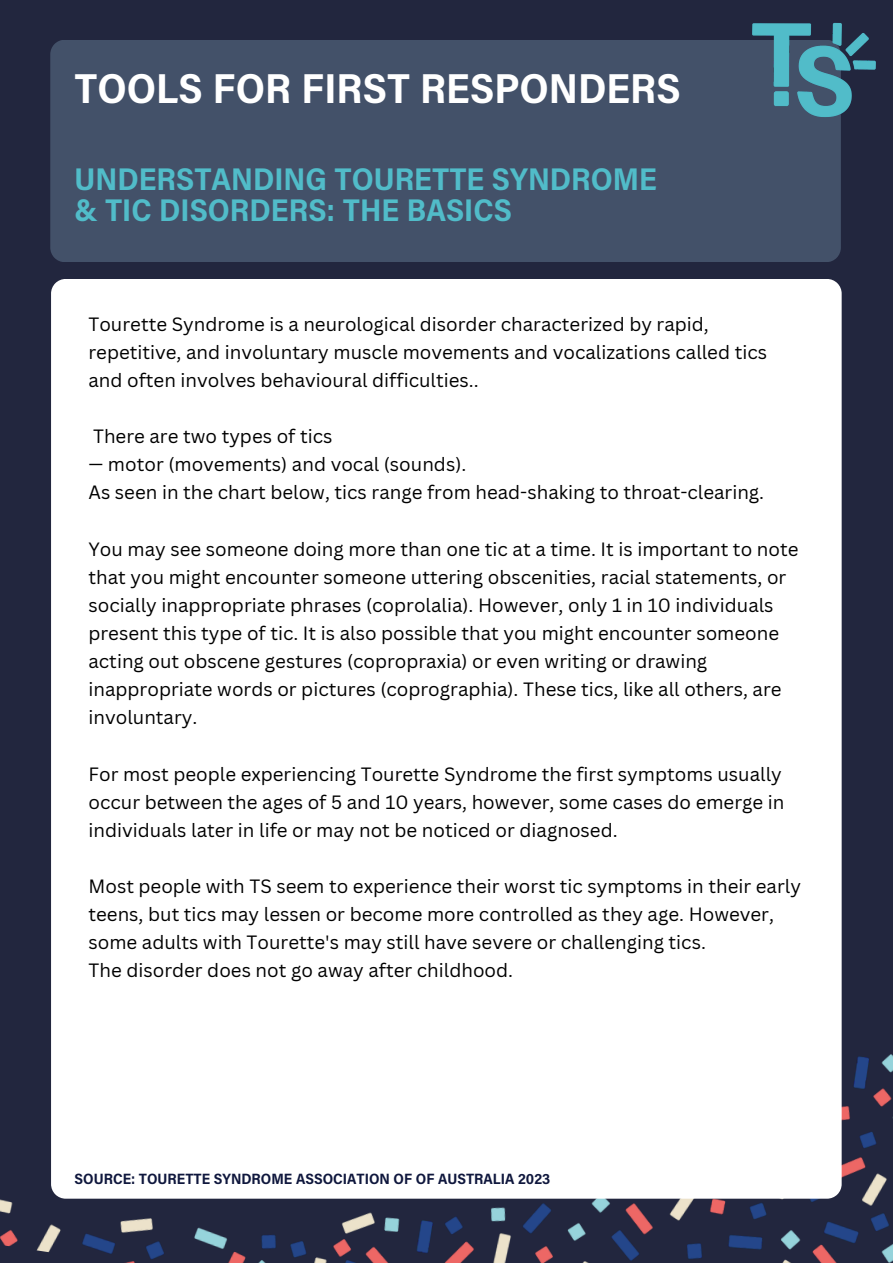
<style>
.page{position:relative;width:893px;height:1264px;background:#fff}
.page>*{position:absolute;margin:0;border:0;box-sizing:border-box;transform-origin:0 0}
.t1{font:700 42px "Acumin Pro Semi Cond";color:#fff}
.t2{font:700 31.5px/31.5px "Acumin Pro Semi Cond";color:#51bcc9}
.t3{font:18.75px/28px "Canva Sans";color:#000}
.t4{font:700 15px "Acumin Pro Semi Cond";color:#0f173d}
</style>
<div class="page">
<div style="left:0;top:0;width:892px;height:1262px;background:#22263e"></div>
<div style="left:50px;top:40px;width:790px;height:221px;background:#435169"></div>
<img style="left:0;top:898px;width:892px;height:364px">
<div style="left:51px;top:279px;width:790px;height:919px;background:#fff"></div>
<img style="left:702px;top:22px;width:174px;height:127px">
<h1 class="t1" style="left:75px;top:72px;width:607px">TOOLS FOR FIRST RESPONDERS</h1>
<h2 class="t2" style="left:75px;top:166px;width:583px">UNDERSTANDING TOURETTE SYNDROME &amp; TIC DISORDERS: THE BASICS</h2>
<p class="t3" style="left:88px;top:309px;width:680px">Tourette Syndrome is a neurological disorder characterized by rapid, repetitive, and involuntary muscle movements and vocalizations called tics and often involves behavioural difficulties..</p>
<p class="t3" style="left:93px;top:422px;width:241px">There are two types of tics</p>
<p class="t3" style="left:88px;top:450px;width:677px">— motor (movements) and vocal (sounds).<br>As seen in the chart below, tics range from head-shaking to throat-clearing.</p>
<p class="t3" style="left:88px;top:534px;width:711px">You may see someone doing more than one tic at a time. It is important to note that you might encounter someone uttering obscenities, racial statements, or socially inappropriate phrases (coprolalia). However, only 1 in 10 individuals present this type of tic. It is also possible that you might encounter someone acting out obscene gestures (copropraxia) or even writing or drawing inappropriate words or pictures (coprographia). These tics, like all others, are involuntary.</p>
<p class="t3" style="left:88px;top:759px;width:697px">For most people experiencing Tourette Syndrome the first symptoms usually occur between the ages of 5 and 10 years, however, some cases do emerge in individuals later in life or may not be noticed or diagnosed.</p>
<p class="t3" style="left:88px;top:871px;width:714px">Most people with TS seem to experience their worst tic symptoms in their early teens, but tics may lessen or become more controlled as they age. However, some adults with Tourette's may still have severe or challenging tics.<br>The disorder does not go away after childhood.</p>
<p class="t4" style="left:75px;top:1173px;width:477px">SOURCE: TOURETTE SYNDROME ASSOCIATION OF OF AUSTRALIA 2023</p>
</div>
